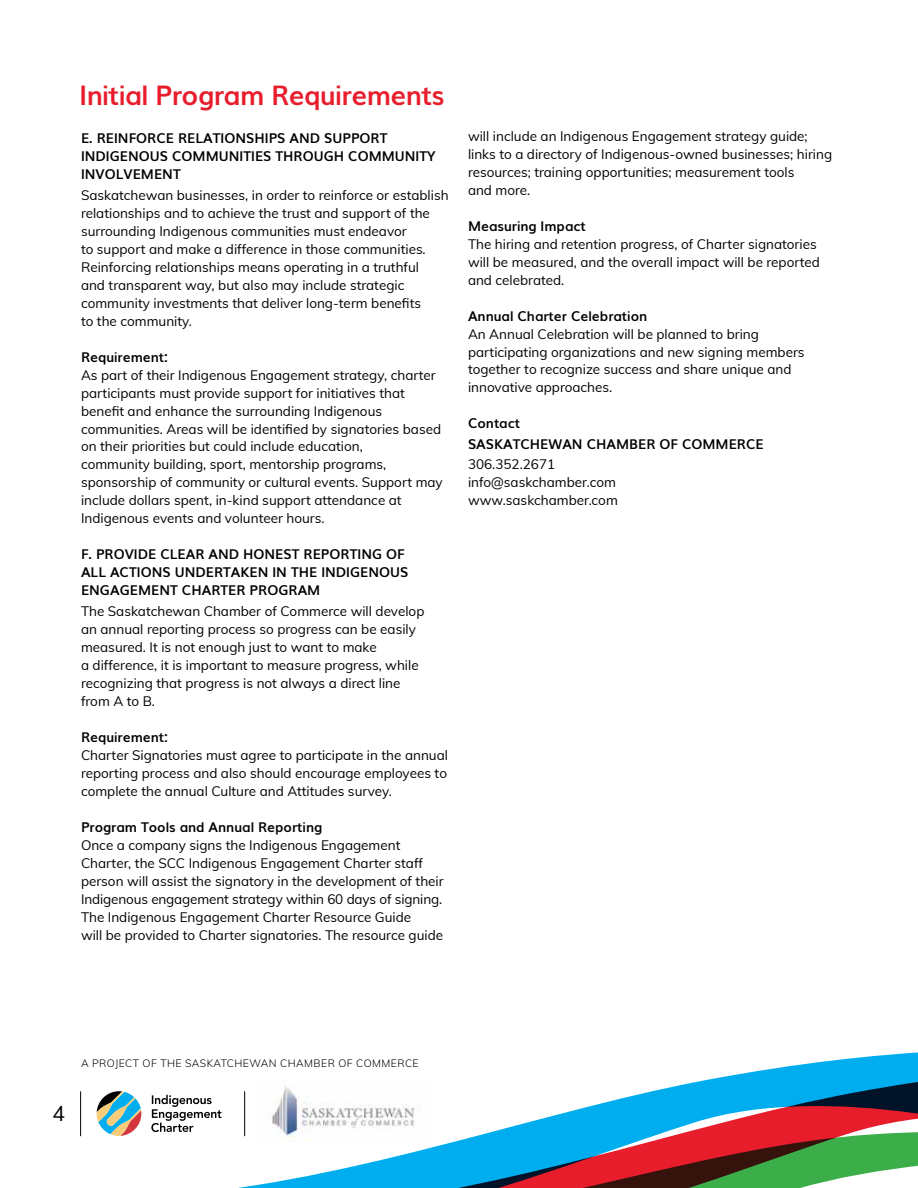
<style>
.page{position:relative;width:918px;height:1188px;background:#fff}
.page>*{position:absolute;margin:0;border:0;box-sizing:border-box;transform-origin:0 0}
.t1{font:700 27px "Muli";letter-spacing:-.02em;color:#e81d2c}
.t2{font:21px "Muli";color:#000}
.t3{font:13.5px/18px "Muli";color:#000}
.t4{font:700 13.5px/18px "Muli";color:#000}
.t5{font:300 10.5px "Muli";letter-spacing:.04em;color:#000}
</style>
<div class="page">
<svg style="left:80px;top:1052px;width:838px;height:78px"></svg>
<svg style="left:80px;top:1130px;width:838px;height:58px"></svg>
<h1 class="t1" style="left:80px;top:74px;width:366px">Initial Program Requirements</h1>
<p class="t4" style="left:81px;top:128px;width:356px">E. REINFORCE RELATIONSHIPS AND SUPPORT<br>INDIGENOUS COMMUNITIES THROUGH COMMUNITY<br>INVOLVEMENT</p>
<p class="t3" style="left:81px;top:185px;width:369px">Saskatchewan businesses, in order to reinforce or establish relationships and to achieve the trust and support of the surrounding Indigenous communities must endeavor<br>to support and make a difference in those communities.<br>Reinforcing relationships means operating in a truthful<br>and transparent way, but also may include strategic community investments that deliver long-term benefits<br>to the community.</p>
<p class="t4" style="left:81px;top:347px;width:89px">Requirement:</p>
<p class="t3" style="left:81px;top:365px;width:363px">As part of their Indigenous Engagement strategy, charter participants must provide support for initiatives that benefit and enhance the surrounding Indigenous communities. Areas will be identified by signatories based on their priorities but could include education,<br>community building, sport, mentorship programs, sponsorship of community or cultural events. Support may include dollars spent, in-kind support attendance at Indigenous events and volunteer hours.</p>
<p class="t4" style="left:81px;top:545px;width:329px">F. PROVIDE CLEAR AND HONEST REPORTING OF<br>ALL ACTIONS UNDERTAKEN IN THE INDIGENOUS<br>ENGAGEMENT CHARTER PROGRAM</p>
<p class="t3" style="left:81px;top:602px;width:345px">The Saskatchewan Chamber of Commerce will develop an annual reporting process so progress can be easily measured. It is not enough just to want to make<br>a difference, it is important to measure progress, while recognizing that progress is not always a direct line from A to B.</p>
<p class="t4" style="left:81px;top:727px;width:89px">Requirement:</p>
<p class="t3" style="left:81px;top:746px;width:369px;text-align:justify">Charter Signatories must agree to participate in the annual reporting process and also should encourage employees to complete the annual Culture and Attitudes survey.</p>
<p class="t4" style="left:81px;top:817px;width:243px">Program Tools and Annual Reporting</p>
<p class="t3" style="left:81px;top:836px;width:364px">Once a company signs the Indigenous Engagement Charter, the SCC Indigenous Engagement Charter staff person will assist the signatory in the development of their Indigenous engagement strategy within 60 days of signing.<br>The Indigenous Engagement Charter Resource Guide<br>will be provided to Charter signatories. The resource guide</p>
<p class="t3" style="left:468px;top:126px;width:366px">will include an Indigenous Engagement strategy guide; links to a directory of Indigenous-owned businesses; hiring resources; training opportunities; measurement tools<br>and more.</p>
<p class="t4" style="left:468px;top:216px;width:119px">Measuring Impact</p>
<p class="t3" style="left:468px;top:234px;width:354px">The hiring and retention progress, of Charter signatories will be measured, and the overall impact will be reported and celebrated.</p>
<p class="t4" style="left:468px;top:306px;width:181px">Annual Charter Celebration</p>
<p class="t3" style="left:468px;top:324px;width:338px">An Annual Celebration will be planned to bring participating organizations and new signing members together to recognize success and share unique and innovative approaches.</p>
<p class="t4" style="left:468px;top:412px;width:297px;line-height:20.7px">Contact<br>SASKATCHEWAN CHAMBER OF COMMERCE</p>
<p class="t3" style="left:468px;top:454px;width:151px">306.352.2671 info@saskchamber.com www.saskchamber.com</p>
<h2 class="t2" style="left:53px;top:1098px;width:14px">4</h2>
<p class="t5" style="left:81px;top:1056px;width:339px">A PROJECT OF THE SASKATCHEWAN CHAMBER OF COMMERCE</p>
</div>
